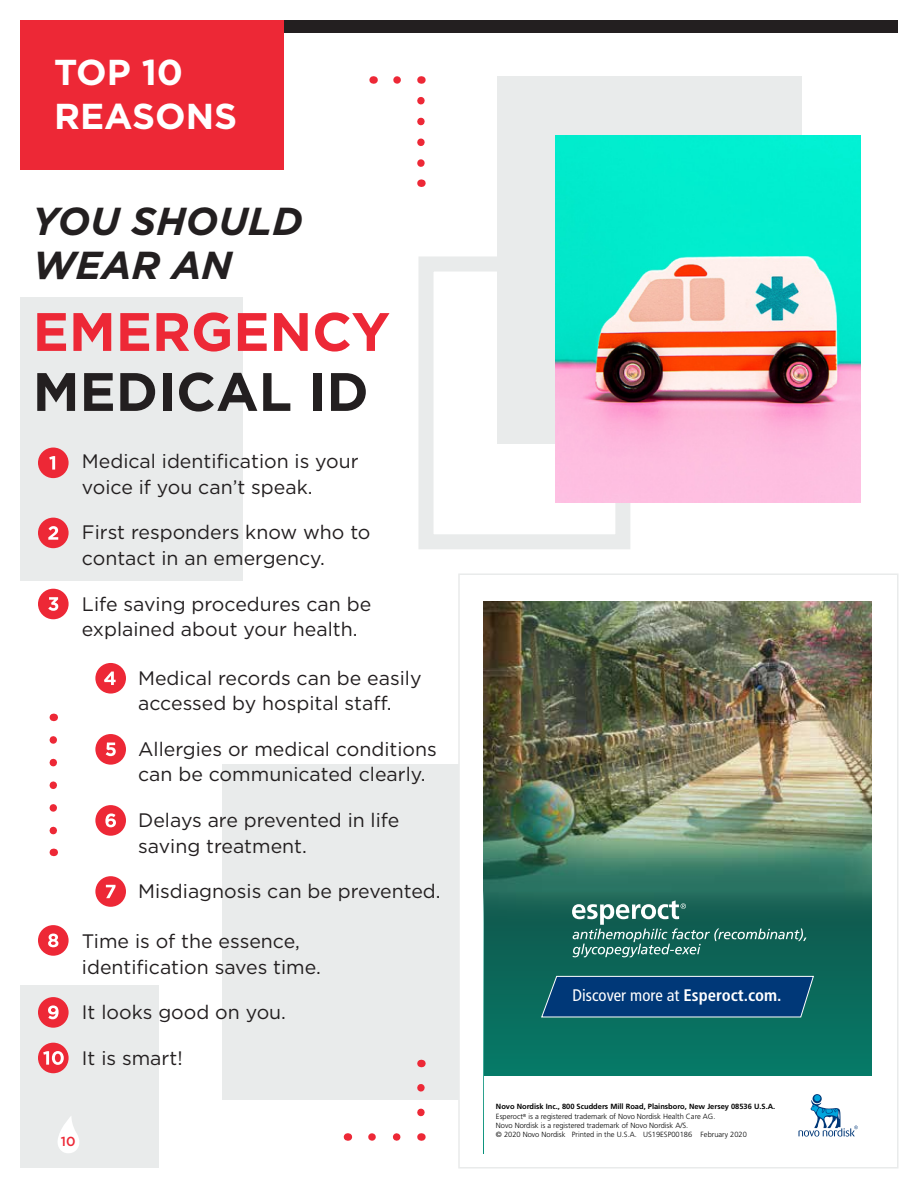
<style>
.page{position:relative;width:918px;height:1188px;background:#fff}
.page>*{position:absolute;margin:0;border:0;box-sizing:border-box;transform-origin:0 0}
.Bold_11_16_Subtitle{font:700 54px/60px "Gotham";color:#ed2836}
.Bold_11_16_Subtitle-2{font:italic 700 39px/43.5px "Gotham";color:#231f20}
.t1{font:700 36px "Gotham";color:#fff}
.t2{font:19.5px/25.5px "Gotham";color:#231f20}
.t3{font:condensed 16.8px "Frutiger";color:#fff}
.t4{font:500 13.2px "Gotham";color:#ed2836}
.t5{font:700 7.5px/10.5px "Frutiger";color:#000}
.t6{font:300 7.5px/9px "Frutiger LT Std";color:#000}
.s1{color:#231f20}
.s2{font-weight:700}
.s3{font-family:"Frutiger LT Std";font-weight:300}
</style>
<div class="page">
<div style="left:458px;top:573px;width:440px;height:595px;border:2px solid #e9ebeb"></div>
<img style="left:484px;top:601px;width:388px;height:131px">
<img style="left:484px;top:732px;width:388px;height:344px">
<svg style="left:799px;top:1095px;width:59px;height:42px"></svg>
<svg style="left:540px;top:975px;width:274px;height:43px;background:#0d467c"></svg>
<svg style="left:572px;top:900px;width:235px;height:57px;background:#34776c"></svg>
<div style="left:497px;top:76px;width:305px;height:368px;background:#e9ebeb"></div>
<div style="left:418px;top:256px;width:212px;height:293px;border:15px solid #e9ebeb"></div>
<div style="left:20px;top:297px;width:223px;height:283px;background:#e9ebeb"></div>
<div style="left:222px;top:765px;width:237px;height:335px;background:#e9ebeb"></div>
<div style="left:20px;top:986px;width:139px;height:182px;background:#e9ebeb"></div>
<img style="left:556px;top:135px;width:304px;height:368px">
<div style="left:20px;top:20px;width:878px;height:12px;background:#231f20"></div>
<div style="left:20px;top:20px;width:264px;height:150px;background:#ed2836"></div>
<svg style="left:397px;top:76px;width:4px;height:8px"></svg>
<svg style="left:417px;top:101px;width:8px;height:66px"></svg>
<svg style="left:50px;top:740px;width:7px;height:95px"></svg>
<svg style="left:372px;top:1133px;width:29px;height:8px"></svg>
<svg style="left:417px;top:1084px;width:8px;height:28px"></svg>
<div style="left:39px;top:1044px;width:28px;height:28px;background:#ed2836;border-radius:50%"></div>
<div style="left:38px;top:1043px;width:31px;height:30px;border:3px solid #ed2836;border-radius:50%"></div>
<svg style="left:43px;top:1051px;width:21px;height:14px"></svg>
<div style="left:39px;top:999px;width:28px;height:27px;background:#ed2836;border-radius:50%"></div>
<div style="left:38px;top:997px;width:31px;height:31px;border:3px solid #ed2836;border-radius:50%"></div>
<svg style="left:48px;top:1005px;width:11px;height:14px"></svg>
<div style="left:97px;top:878px;width:27px;height:27px;background:#ed2836;border-radius:50%"></div>
<div style="left:95px;top:876px;width:31px;height:31px;border:3px solid #ed2836;border-radius:50%"></div>
<svg style="left:106px;top:885px;width:10px;height:13px"></svg>
<div style="left:97px;top:807px;width:27px;height:27px;background:#ed2836;border-radius:50%"></div>
<div style="left:95px;top:805px;width:31px;height:31px;border:3px solid #ed2836;border-radius:50%"></div>
<svg style="left:105px;top:813px;width:11px;height:14px"></svg>
<div style="left:97px;top:736px;width:27px;height:27px;background:#ed2836;border-radius:50%"></div>
<div style="left:95px;top:734px;width:31px;height:31px;border:3px solid #ed2836;border-radius:50%"></div>
<svg style="left:106px;top:743px;width:10px;height:13px"></svg>
<div style="left:39px;top:449px;width:28px;height:28px;background:#ed2836;border-radius:50%"></div>
<div style="left:38px;top:448px;width:31px;height:30px;border:3px solid #ed2836;border-radius:50%"></div>
<svg style="left:49px;top:456px;width:6px;height:14px"></svg>
<div style="left:39px;top:519px;width:28px;height:28px;background:#ed2836;border-radius:50%"></div>
<div style="left:38px;top:518px;width:31px;height:30px;border:3px solid #ed2836;border-radius:50%"></div>
<svg style="left:48px;top:526px;width:10px;height:14px"></svg>
<div style="left:39px;top:590px;width:28px;height:28px;background:#ed2836;border-radius:50%"></div>
<div style="left:38px;top:589px;width:31px;height:30px;border:3px solid #ed2836;border-radius:50%"></div>
<svg style="left:48px;top:597px;width:10px;height:14px"></svg>
<div style="left:97px;top:664px;width:27px;height:28px;background:#ed2836;border-radius:50%"></div>
<div style="left:95px;top:663px;width:31px;height:31px;border:3px solid #ed2836;border-radius:50%"></div>
<svg style="left:104px;top:672px;width:12px;height:13px"></svg>
<div style="left:39px;top:927px;width:28px;height:27px;background:#ed2836;border-radius:50%"></div>
<div style="left:38px;top:925px;width:31px;height:31px;border:3px solid #ed2836;border-radius:50%"></div>
<svg style="left:48px;top:934px;width:10px;height:13px"></svg>
<svg style="left:58px;top:1116px;width:21px;height:37px"></svg>
<p class="t1" style="left:54px;top:52px;width:131px">TOP 10</p>
<p class="t1" style="left:54px;top:96px;width:185px">REASONS</p>
<p class="Bold_11_16_Subtitle-2" style="left:33px;top:200px;width:272px">YOU SHOULD<br>WEAR AN</p>
<p class="Bold_11_16_Subtitle" style="left:33px;top:300px;width:359px">EMERGENCY<br><span class="s1">MEDICAL ID</span></p>
<p class="t2" style="left:82px;top:448px;width:278px">Medical identification is your voice if you can’t speak.</p>
<p class="t2" style="left:82px;top:519px;width:290px">First responders know who to contact in an emergency.</p>
<p class="t2" style="left:82px;top:591px;width:291px">Life saving procedures can be explained about your health.</p>
<p class="t2" style="left:138px;top:664px;width:285px">Medical records can be easily accessed by hospital staff.</p>
<p class="t2" style="left:138px;top:736px;width:300px">Allergies or medical conditions can be communicated clearly.</p>
<p class="t2" style="left:138px;top:807px;width:263px">Delays are prevented in life saving treatment.</p>
<p class="t2" style="left:138px;top:878px;width:304px">Misdiagnosis can be prevented.</p>
<p class="t2" style="left:82px;top:928px;width:240px">Time is of the essence, identification saves time.</p>
<p class="t2" style="left:82px;top:999px;width:206px">It looks good on you.</p>
<p class="t2" style="left:82px;top:1045px;width:102px">It is smart!</p>
<p class="t4" style="left:61px;top:1132px;width:16px">10</p>
<p class="t3" style="left:573px;top:986px;width:211px">Discover more at <span class="s2">Esperoct.com.</span></p>
<p class="t5" style="left:496px;top:1101px;width:281px">Novo Nordisk Inc., 800 Scudders Mill Road, Plainsboro, New Jersey 08536 U.S.A.<br><span class="s3">Esperoct</span><sup>®</sup> <span class="s3">is a registered trademark of Novo Nordisk Health Care AG.</span></p>
<p class="t6" style="left:496px;top:1121px;width:252px">Novo Nordisk is a registered trademark of Novo Nordisk A/S.<br>© 2020 Novo Nordisk Printed in the U.S.A. US19ESP00186 February 2020</p>
</div>
